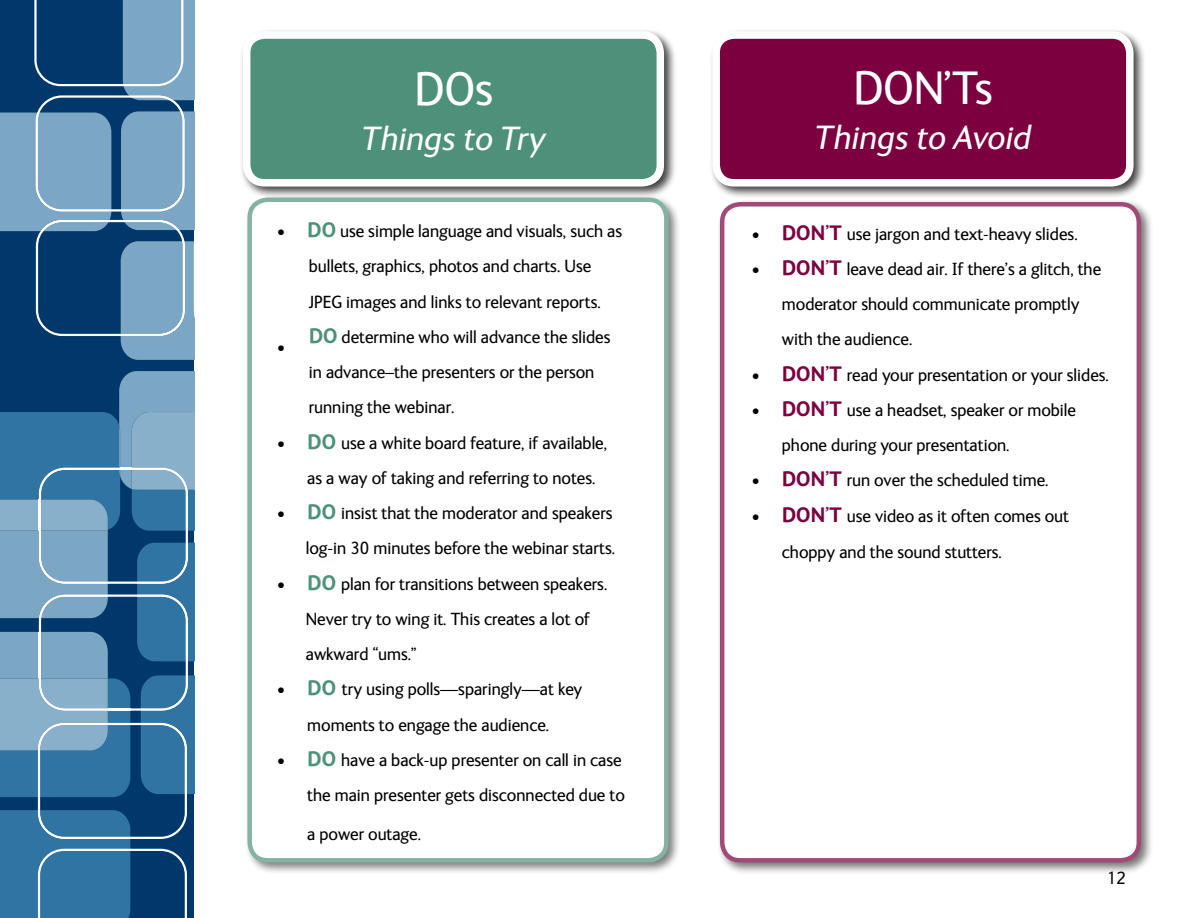
<style>
.page{position:relative;width:1188px;height:918px;background:#fff}
.page>*{position:absolute;margin:0;border:0;box-sizing:border-box;transform-origin:0 0}
.t1{font:48px "FS Ingrid";color:#fff}
.t2{font:italic 34.5px "FS Ingrid";color:#fff}
.t3{font:18px/35.2px "FS Ingrid";color:#000}
.s1{font-weight:700;font-size:21px;color:#4e917a}
.s2{font-weight:700;font-size:21px;color:#7c0040}
</style>
<div class="page">
<svg style="left:0;top:371px;width:194px;height:547px;background:#457ca4"></svg>
<hr style="left:39px;top:500px;width:2px;height:31px;background:#fff">
<svg style="left:0;top:0;width:195px;height:360px;background:#49789e"></svg>
<div style="left:716px;top:199px;width:438px;height:676px;background:#000;opacity:.75"></div>
<div style="left:722px;top:204px;width:417px;height:656px;background:#fff;border-radius:18px"></div>
<div style="left:720px;top:202px;width:421px;height:661px;border:4px solid #7c0040;border-radius:18px"></div>
<div style="left:244px;top:194px;width:437px;height:682px;background:#000;opacity:.75"></div>
<div style="left:250px;top:200px;width:416px;height:660px;background:#fff;border-radius:18px"></div>
<div style="left:247px;top:198px;width:422px;height:665px;border:4px solid #4e917a;border-radius:18px"></div>
<div style="left:239px;top:28px;width:438px;height:172px;background:#000;opacity:.75"></div>
<div style="left:247px;top:35px;width:413px;height:148px;background:#4e917a;border-radius:18px"></div>
<div style="left:243px;top:31px;width:421px;height:156px;border:8px solid #fff;border-radius:18px"></div>
<div style="left:709px;top:28px;width:438px;height:172px;background:#000;opacity:.75"></div>
<div style="left:716px;top:35px;width:414px;height:148px;background:#7c0040;border-radius:18px"></div>
<div style="left:712px;top:31px;width:422px;height:156px;border:8px solid #fff;border-radius:18px"></div>
<h1 class="t1" style="left:415px;top:63px;width:79px">DOs</h1>
<h2 class="t2" style="left:363px;top:120px;width:184px">Things to Try</h2>
<p class="t3" style="left:309px;top:214px;width:315px;text-indent:-31px">• <span class="s1">DO</span> use simple language and visuals, such as bullets, graphics, photos and charts. Use JPEG images and links to relevant reports.<br><span class="s1">DO</span> determine who will advance the slides in advance–the presenters or the person running the webinar.</p>
<p class="t3" style="left:307px;top:425px;width:301px;text-indent:-30px">• <span class="s1">DO</span> use a white board feature, if available, as a way of taking and referring to notes.</p>
<p class="t3" style="left:278px;top:496px;width:339px;text-align:right">• <span class="s1">DO</span> insist that the moderator and speakers log-in 30 minutes before the webinar starts.</p>
<p class="t3" style="left:306px;top:566px;width:303px;text-indent:-28px">• <span class="s1">DO</span> plan for transitions between speakers.<br>Never try to wing it. This creates a lot of awkward “ums.”</p>
<p class="t3" style="left:278px;top:672px;width:306px;text-align:center">• <span class="s1">DO</span> try using polls—sparingly—at key moments to engage the audience.</p>
<p class="t3" style="left:278px;top:743px;width:349px;text-align:right">• <span class="s1">DO</span> have a back-up presenter on call in case the main presenter gets disconnected due to</p>
<p class="t3" style="left:307px;top:817px;width:115px">a power outage.</p>
<p class="t3" style="left:278px;top:329px;width:9px">•</p>
<h1 class="t1" style="left:854px;top:62px;width:141px">DON’Ts</h1>
<h2 class="t2" style="left:816px;top:119px;width:217px">Things to Avoid</h2>
<p class="t3" style="left:752px;top:216px;width:327px">• <span class="s2">DON’T</span> use jargon and text-heavy slides.</p>
<p class="t3" style="left:782px;top:252px;width:321px;text-indent:-30px">• <span class="s2">DON’T</span> leave dead air. If there’s a glitch, the moderator should communicate promptly with the audience.</p>
<p class="t3" style="left:752px;top:357px;width:358px">• <span class="s2">DON’T</span> read your presentation or your slides.</p>
<p class="t3" style="left:782px;top:393px;width:296px;text-indent:-30px">• <span class="s2">DON’T</span> use a headset, speaker or mobile phone during your presentation.</p>
<p class="t3" style="left:752px;top:463px;width:298px">• <span class="s2">DON’T</span> run over the scheduled time.</p>
<p class="t3" style="left:782px;top:498px;width:289px;line-height:36px;text-indent:-30px">• <span class="s2">DON’T</span> use video as it often comes out choppy and the sound stutters.</p>
<p class="t3" style="left:1107px;top:861px;width:20px">12</p>
</div>
